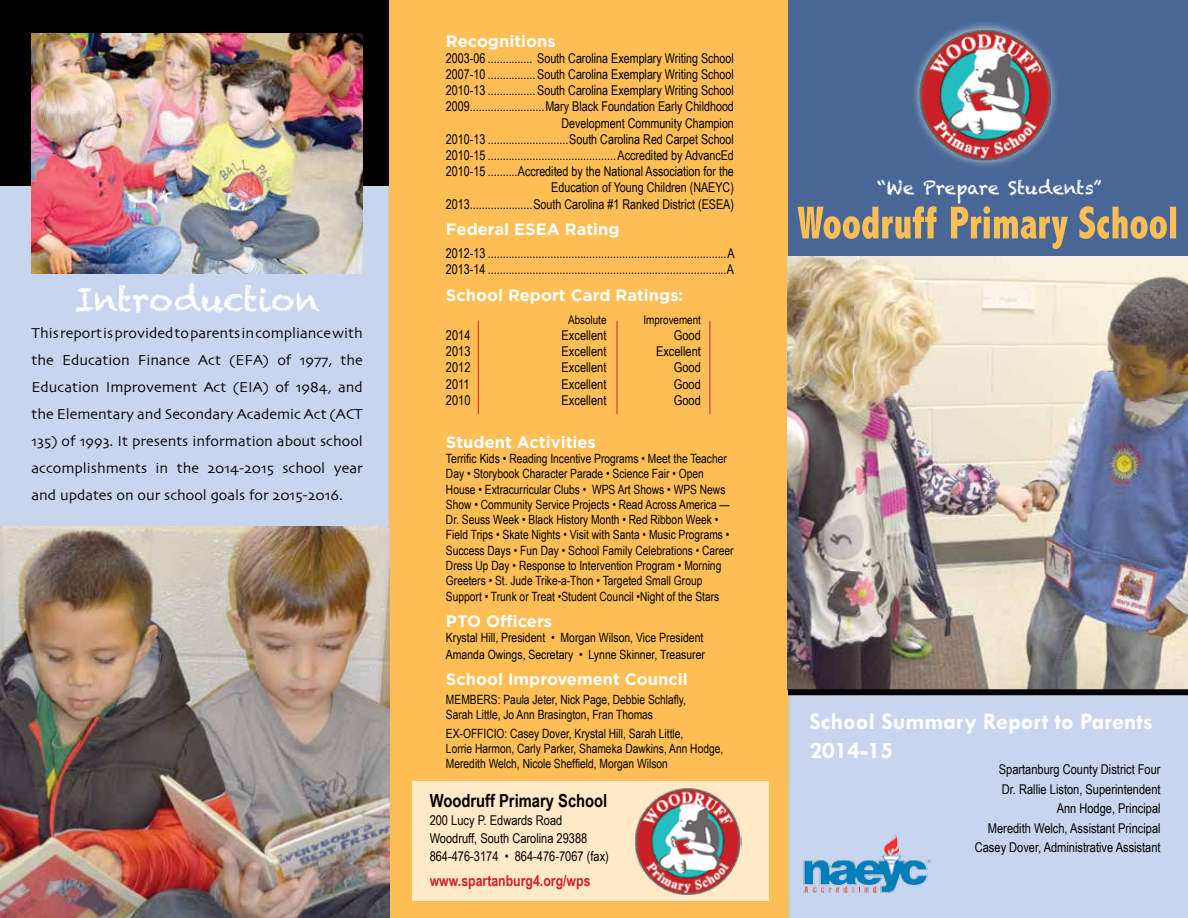
<style>
.page{position:relative;width:1188px;height:918px;background:#fff}
.page>*{position:absolute;margin:0;border:0;box-sizing:border-box;transform-origin:0 0}
.t1{font:33px "Chalkduster";color:#fff}
.t2{font:700 24px/28.8px "Tw Cen";color:#fff}
.t3{font:700 18px "Arial Narrow";color:#000}
.t4{font:18px "Chalkduster";color:#fff}
.t5{font:700 16.5px "Gotham";color:#fff}
.t6{font:15px/27px "Skia";color:#000;text-align:justify}
.t7{font:700 15px "Arial Narrow";color:#d32029}
.t8{font:13.5px/16.2px "Arial Narrow";color:#000;text-align:right}
.t9{font:12.75px/15.3px "Arial Narrow";color:#000}
.t10{font:12px "Arial Narrow";color:#000}
</style>
<div class="page">
<div style="left:0;top:186px;width:389px;height:340px;background:#c7d6ee"></div>
<div style="left:0;top:0;width:389px;height:186px;background:#000"></div>
<div style="left:389px;top:0;width:402px;height:918px;background:#fdbe56"></div>
<div style="left:788px;top:695px;width:400px;height:223px;background:#c7d6ee"></div>
<div style="left:789px;top:0;width:399px;height:256px;background:#486797"></div>
<div style="left:413px;top:781px;width:356px;height:120px;background:#ffe9c7"></div>
<img style="left:798px;top:833px;width:136px;height:62px">
<svg style="left:798px;top:206px;width:378px;height:43px"></svg>
<img style="left:635px;top:788px;width:107px;height:107px">
<hr style="left:478px;top:321px;width:1px;height:93px;background:#d32029">
<hr style="left:617px;top:321px;width:1px;height:93px;background:#d32029">
<hr style="left:710px;top:321px;width:1px;height:93px;background:#d32029">
<img style="left:788px;top:256px;width:400px;height:433px">
<img style="left:0;top:526px;width:389px;height:392px">
<img style="left:32px;top:33px;width:331px;height:241px">
<div style="left:788px;top:689px;width:400px;height:6px;background:#000"></div>
<div style="left:911px;top:20px;width:149px;height:149px;background:#fff;opacity:.75"></div>
<img style="left:918px;top:27px;width:134px;height:135px">
<h1 class="t1" style="left:74px;top:280px;width:247px">Introduction</h1>
<p class="t6" style="left:32px;top:320px;width:333px">This report is provided to parents in compliance with the Education Finance Act (EFA) of 1977, the Education Improvement Act (EIA) of 1984, and the Elementary and Secondary Academic Act (ACT 135) of 1993. It presents information about school accomplishments in the 2014-2015 school year and updates on our school goals for 2015-2016.</p>
<p class="t5" style="left:446px;top:30px;width:111px">Recognitions</p>
<p class="t8" style="left:446px;top:50px;width:290px">2003-06 ............... South Carolina Exemplary Writing School 2007-10 ................South Carolina Exemplary Writing School 2010-13 ................South Carolina Exemplary Writing School 2009.........................Mary Black Foundation Early Childhood Development Community Champion<br>2010-13 ...........................South Carolina Red Carpet School 2010-15 ...........................................Accredited by AdvancEd 2010-15 ..........Accredited by the National Association for the Education of Young Children (NAEYC)<br>2013.....................South Carolina #1 Ranked District (ESEA)</p>
<p class="t5" style="left:446px;top:218px;width:175px">Federal ESEA Rating</p>
<p class="t8" style="left:446px;top:245px;width:290px;text-align:left">2012-13 ................................................................................A<br>2013-14 ................................................................................A</p>
<p class="t5" style="left:446px;top:284px;width:239px">School Report Card Ratings:</p>
<p class="t10" style="left:568px;top:311px;width:40px">Absolute</p>
<p class="t10" style="left:644px;top:311px;width:59px">Improvement</p>
<p class="t8" style="left:446px;top:327px;width:26px">2014</p>
<p class="t8" style="left:562px;top:327px;width:46px">Excellent</p>
<p class="t8" style="left:674px;top:327px;width:29px">Good</p>
<p class="t8" style="left:446px;top:343px;width:26px">2013</p>
<p class="t8" style="left:562px;top:343px;width:46px">Excellent</p>
<p class="t8" style="left:656px;top:343px;width:46px">Excellent</p>
<p class="t8" style="left:446px;top:359px;width:26px">2012</p>
<p class="t8" style="left:562px;top:359px;width:46px">Excellent</p>
<p class="t8" style="left:674px;top:359px;width:29px">Good</p>
<p class="t8" style="left:446px;top:375px;width:25px">2011</p>
<p class="t8" style="left:562px;top:375px;width:46px">Excellent</p>
<p class="t8" style="left:674px;top:375px;width:29px">Good</p>
<p class="t8" style="left:446px;top:392px;width:26px">2010</p>
<p class="t8" style="left:562px;top:392px;width:46px">Excellent</p>
<p class="t8" style="left:674px;top:392px;width:29px">Good</p>
<p class="t5" style="left:446px;top:431px;width:151px">Student Activities</p>
<p class="t9" style="left:446px;top:450px;width:289px">Terrific Kids • Reading Incentive Programs • Meet the Teacher Day • Storybook Character Parade • Science Fair • Open House • Extracurricular Clubs • WPS Art Shows • WPS News Show • Community Service Projects • Read Across America — Dr. Seuss Week • Black History Month • Red Ribbon Week • Field Trips • Skate Nights • Visit with Santa • Music Programs • Success Days • Fun Day • School Family Celebrations • Career Dress Up Day • Response to Intervention Program • Morning Greeters • St. Jude Trike-a-Thon • Targeted Small Group Support • Trunk or Treat •Student Council •Night of the Stars</p>
<p class="t5" style="left:446px;top:610px;width:108px">PTO Officers</p>
<p class="t9" style="left:446px;top:629px;width:261px;line-height:16.2px">Krystal Hill, President • Morgan Wilson, Vice President<br>Amanda Owings, Secretary • Lynne Skinner, Treasurer</p>
<p class="t5" style="left:446px;top:668px;width:243px">School Improvement Council</p>
<p class="t9" style="left:446px;top:691px;width:242px">MEMBERS: Paula Jeter, Nick Page, Debbie Schlafly,<br>Sarah Little, Jo Ann Brasington, Fran Thomas</p>
<p class="t9" style="left:446px;top:725px;width:279px">EX-OFFICIO: Casey Dover, Krystal Hill, Sarah Little,<br>Lorrie Harmon, Carly Parker, Shameka Dawkins, Ann Hodge,<br>Meredith Welch, Nicole Sheffield, Morgan Wilson</p>
<h3 class="t3" style="left:430px;top:787px;width:179px">Woodruff Primary School</h3>
<p class="t8" style="left:430px;top:811px;width:181px;line-height:18px;text-align:left">200 Lucy P. Edwards Road<br>Woodruff, South Carolina 29388<br>864-476-3174 • 864-476-7067 (fax)</p>
<p class="t7" style="left:430px;top:869px;width:162px">www.spartanburg4.org/wps</p>
<h3 class="t4" style="left:877px;top:178px;width:226px">“We Prepare Students”</h3>
<h2 class="t2" style="left:809px;top:707px;width:345px">School Summary Report to Parents<br>2014-15</h2>
<p class="t8" style="left:975px;top:759px;width:187px;line-height:19.5px">Spartanburg County District Four<br>Dr. Rallie Liston, Superintendent<br>Ann Hodge, Principal<br>Meredith Welch, Assistant Principal Casey Dover, Administrative Assistant</p>
</div>
